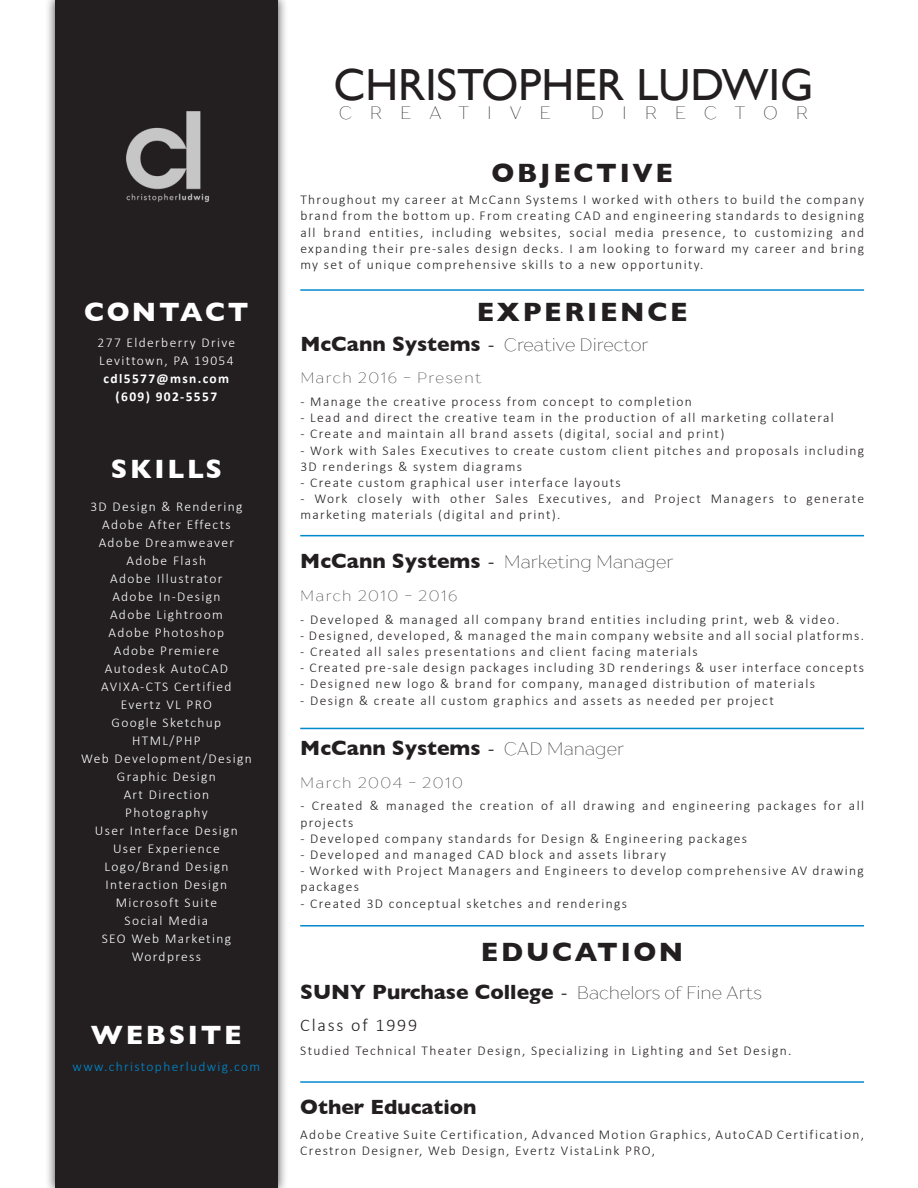
<style>
.page{position:relative;width:918px;height:1188px;background:#fff}
.page>*{position:absolute;margin:0;border:0;box-sizing:border-box;transform-origin:0 0}
.t1{font:45px "Gill Sans";color:#231f20}
.t2{font:700 27px "Gill Sans";letter-spacing:.1em;color:#231f20}
.t3{font:700 27px "Gill Sans";letter-spacing:.1em;color:#fff}
.t4{font:700 21px "Gill Sans";color:#231f20}
.t5{font:18px "Drugs";color:#231f20}
.t6{font:18px "Drugs";letter-spacing:1em;color:#231f20}
.t7{font:300 18px "Calibri";letter-spacing:.1em;color:#231f20}
.t8{font:15px "Drugs";letter-spacing:.1em;color:#231f20}
.t9{font:300 13.5px/16.2px "Calibri";letter-spacing:.1em;color:#231f20}
.t10{font:300 13.5px/18px "Calibri";letter-spacing:.1em;color:#fff;text-align:center}
.t11{font:700 13.5px/18px "Calibri";letter-spacing:.1em;color:#fff;text-align:center}
.t12{font:300 13.5px "Calibri";letter-spacing:.1em;color:#0089cf}
.s1{font-family:"Gill Sans";font-weight:700;font-size:21px}
.s2{font-family:"Minion Pro";font-size:21px}
.s3{font-family:"Minion Pro";font-weight:400}
.s4{font-family:"Drugs";font-weight:400;font-size:18px}
</style>
<div class="page">
<div style="left:45px;top:0;width:243px;height:1188px;background:#231f20;opacity:.75"></div>
<div style="left:55px;top:0;width:223px;height:1188px;background:#231f20"></div>
<hr style="left:300px;top:535px;width:564px;height:1px;background:#0089cf">
<hr style="left:300px;top:728px;width:564px;height:1px;background:#0089cf">
<hr style="left:300px;top:289px;width:564px;height:2px;background:#0089cf">
<hr style="left:300px;top:925px;width:564px;height:2px;background:#0089cf">
<hr style="left:300px;top:1081px;width:564px;height:2px;background:#0089cf">
<img style="left:126px;top:111px;width:83px;height:91px">
<h2 class="t3" style="left:84px;top:301px;width:166px">CONTACT</h2>
<p class="t10" style="left:98px;top:334px;width:139px;text-align:left">277 Elderberry Drive<br>Levittown, PA 19054</p>
<p class="t11" style="left:104px;top:370px;width:127px">cdl5577@msn.com (609) 902-5557</p>
<h2 class="t3" style="left:111px;top:458px;width:112px">SKILLS</h2>
<p class="t10" style="left:81px;top:499px;width:172px">3D Design &amp; Rendering<br>Adobe After Effects<br>Adobe Dreamweaver<br>Adobe Flash<br>Adobe Illustrator<br>Adobe In-Design<br>Adobe Lightroom<br>Adobe Photoshop<br>Adobe Premiere<br>Autodesk AutoCAD<br>AVIXA-CTS Certified<br>Evertz VL PRO<br>Google Sketchup<br>HTML/PHP<br>Web Development/Design<br>Graphic Design<br>Art Direction<br>Photography<br>User Interface Design<br>User Experience<br>Logo/Brand Design<br>Interaction Design<br>Microsoft Suite<br>Social Media<br>SEO Web Marketing<br>Wordpress</p>
<h2 class="t3" style="left:91px;top:1024px;width:152px">WEBSITE</h2>
<p class="t12" style="left:73px;top:1061px;width:189px">www.christopherludwig.com</p>
<h1 class="t1" style="left:334px;top:58px;width:481px">CHRISTOPHER LUDWIG</h1>
<h3 class="t6" style="left:339px;top:106px;width:213px">CREATIVE</h3>
<h3 class="t6" style="left:591px;top:106px;width:219px">DIRECTOR</h3>
<h2 class="t2" style="left:491px;top:162px;width:183px">OBJECTIVE</h2>
<p class="t9" style="left:300px;top:192px;width:565px;text-align:justify">Throughout my career at McCann Systems I worked with others to build the company brand from the bottom up. From creating CAD and engineering standards to designing all brand entities, including websites, social media presence, to customizing and expanding their pre-sales design decks. I am looking to forward my career and bring my set of unique comprehensive skills to a new opportunity.</p>
<h2 class="t2" style="left:477px;top:300px;width:212px">EXPERIENCE</h2>
<h3 class="t5" style="left:300px;top:338px;width:350px"><span class="s1">McCann Systems</span> <span class="s2">-</span> Creative Director</h3>
<p class="t8" style="left:300px;top:372px;width:183px">March 2016 - Present</p>
<p class="t9" style="left:300px;top:394px;width:393px">- Manage the creative process from concept to completion</p>
<p class="t9" style="left:300px;top:410px;width:535px">- Lead and direct the creative team in the production of all marketing collateral</p>
<p class="t9" style="left:300px;top:427px;width:426px">- Create and maintain all brand assets (digital, social and print)</p>
<p class="t9" style="left:300px;top:443px;width:565px">- Work with Sales Executives to create custom client pitches and proposals including<br>3D renderings &amp; system diagrams</p>
<p class="t9" style="left:300px;top:475px;width:322px">- Create custom graphical user interface layouts</p>
<p class="t9" style="left:300px;top:491px;width:565px">- Work closely with other Sales Executives, and Project Managers to generate marketing materials (digital and print).</p>
<h3 class="t5" style="left:300px;top:555px;width:375px"><span class="s1">McCann Systems</span> <span class="s2">-</span> Marketing Manager</h3>
<p class="t8" style="left:300px;top:590px;width:159px">March 2010 - 2016</p>
<p class="t9" style="left:300px;top:612px;width:541px">- Developed &amp; managed all company brand entities including print, web &amp; video.</p>
<p class="t9" style="left:300px;top:628px;width:565px">- Designed, developed, &amp; managed the main company website and all social platforms.</p>
<p class="t9" style="left:300px;top:644px;width:399px">- Created all sales presentations and client facing materials</p>
<p class="t9" style="left:300px;top:660px;width:565px">- Created pre-sale design packages including 3D renderings &amp; user interface concepts</p>
<p class="t9" style="left:300px;top:677px;width:516px">- Designed new logo &amp; brand for company, managed distribution of materials</p>
<p class="t9" style="left:300px;top:693px;width:475px">- Design &amp; create all custom graphics and assets as needed per project</p>
<h3 class="t4" style="left:300px;top:739px;width:325px">McCann Systems <span class="s3">-</span> <span class="s4">CAD Manager</span></h3>
<p class="t8" style="left:300px;top:777px;width:164px">March 2004 - 2010</p>
<p class="t9" style="left:300px;top:799px;width:565px">- Created &amp; managed the creation of all drawing and engineering packages for all projects</p>
<p class="t9" style="left:300px;top:831px;width:448px">- Developed company standards for Design &amp; Engineering packages</p>
<p class="t9" style="left:300px;top:847px;width:367px">- Developed and managed CAD block and assets library</p>
<p class="t9" style="left:300px;top:863px;width:565px">- Worked with Project Managers and Engineers to develop comprehensive AV drawing packages</p>
<p class="t9" style="left:300px;top:896px;width:328px">- Created 3D conceptual sketches and renderings</p>
<h2 class="t2" style="left:481px;top:941px;width:204px">EDUCATION</h2>
<h3 class="t4" style="left:300px;top:984px;width:463px">SUNY Purchase College <span class="s3">-</span> <span class="s4">Bachelors of Fine Arts</span></h3>
<h3 class="t7" style="left:300px;top:1018px;width:119px">Class of 1999</h3>
<p class="t9" style="left:300px;top:1043px;width:493px">Studied Technical Theater Design, Specializing in Lighting and Set Design.</p>
<h3 class="t4" style="left:300px;top:1098px;width:178px">Other Education</h3>
<p class="t9" style="left:300px;top:1127px;width:565px">Adobe Creative Suite Certification, Advanced Motion Graphics, AutoCAD Certification,<br>Crestron Designer, Web Design, Evertz VistaLink PRO,</p>
</div>
